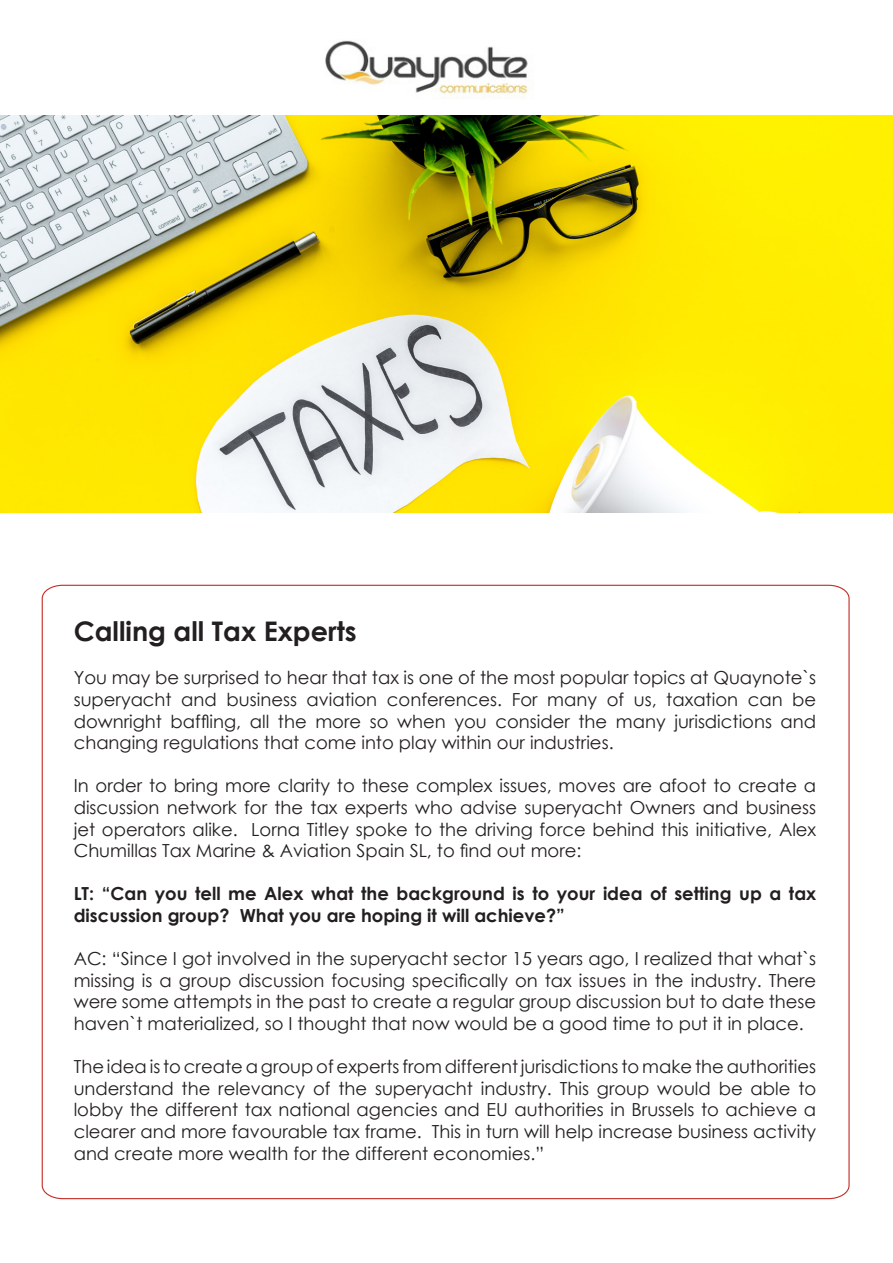
<style>
.page{position:relative;width:893px;height:1263px;background:#fff}
.page>*{position:absolute;margin:0;border:0;box-sizing:border-box;transform-origin:0 0}
.t1{font:700 27px "Century Gothic";color:#231f20}
.t2{font:18px/21.6px "Century Gothic";color:#231f20;text-align:justify}
.t3{font:700 18px/21.6px "Century Gothic";color:#231f20}
</style>
<div class="page">
<svg style="left:41px;top:584px;width:809px;height:616px"></svg>
<img style="left:0;top:116px;width:893px;height:396px">
<img style="left:325px;top:40px;width:209px;height:59px">
<p class="t1" style="left:74px;top:611px;width:284px">Calling all Tax Experts</p>
<p class="t2" style="left:74px;top:667px;width:744px">You may be surprised to hear that tax is one of the most popular topics at Quaynote`s superyacht and business aviation conferences. For many of us, taxation can be downright baffling, all the more so when you consider the many jurisdictions and changing regulations that come into play within our industries.</p>
<p class="t2" style="left:74px;top:775px;width:744px">In order to bring more clarity to these complex issues, moves are afoot to create a discussion network for the tax experts who advise superyacht Owners and business jet operators alike. Lorna Titley spoke to the driving force behind this initiative, Alex Chumillas Tax Marine &amp; Aviation Spain SL, to find out more:</p>
<p class="t3" style="left:74px;top:882px;width:744px">LT: “Can you tell me Alex what the background is to your idea of setting up a tax discussion group? What you are hoping it will achieve?”</p>
<p class="t2" style="left:74px;top:947px;width:744px">AC: “Since I got involved in the superyacht sector 15 years ago, I realized that what`s missing is a group discussion focusing specifically on tax issues in the industry. There were some attempts in the past to create a regular group discussion but to date these haven`t materialized, so I thought that now would be a good time to put it in place.</p>
<p class="t2" style="left:74px;top:1055px;width:744px">The idea is to create a group of experts from different jurisdictions to make the authorities understand the relevancy of the superyacht industry. This group would be able to lobby the different tax national agencies and EU authorities in Brussels to achieve a clearer and more favourable tax frame. This in turn will help increase business activity and create more wealth for the different economies.”</p>
</div>
